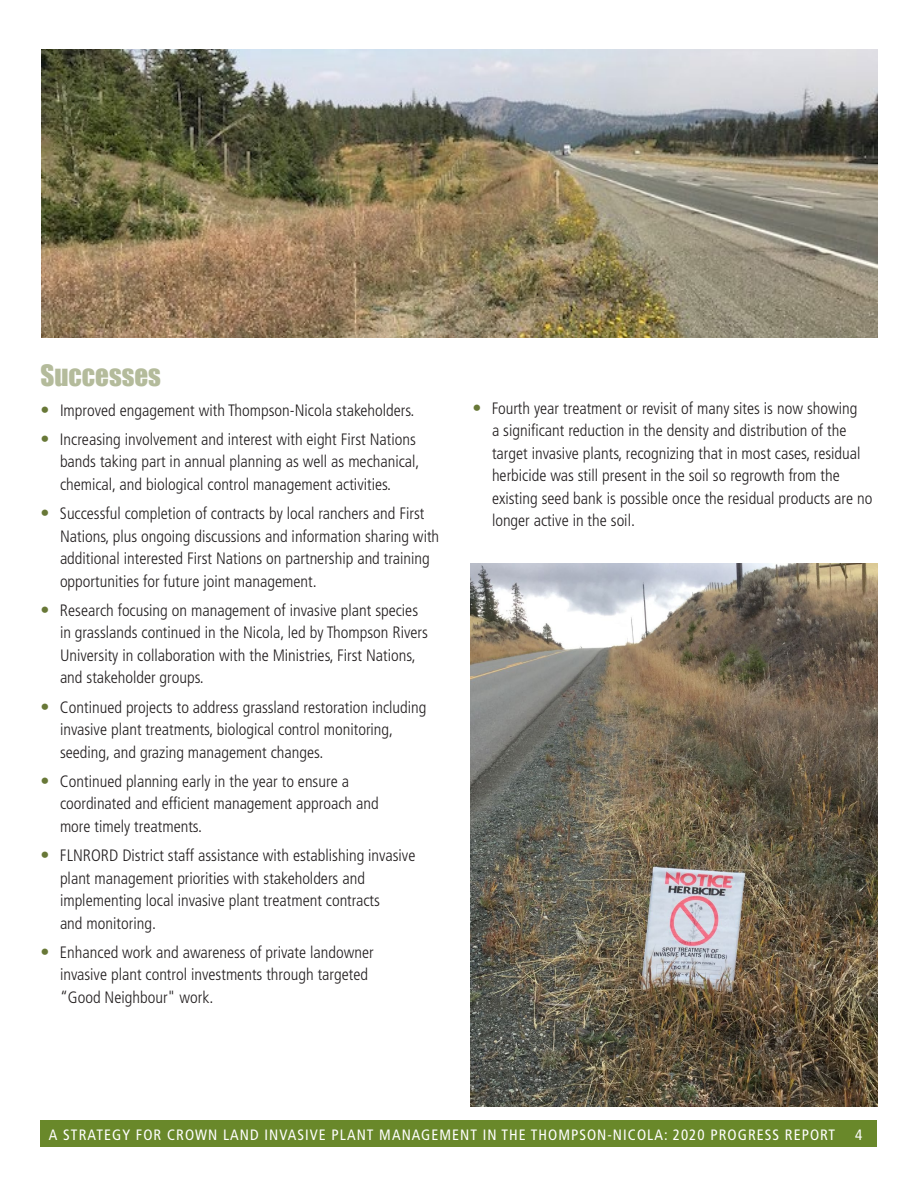
<style>
.page{position:relative;width:918px;height:1188px;background:#fff}
.page>*{position:absolute;margin:0;border:0;box-sizing:border-box;transform-origin:0 0}
.Subheads{font:27px "Impact";color:#b4bb9b}
.Bullets{font:300 condensed 16.5px/22.5px "Frutiger";color:#231f20}
.t1{font:condensed 15px "Frutiger";letter-spacing:.07em;color:#fff}
.s1{font-weight:700;font-size:18px;color:#687837}
</style>
<div class="page">
<div style="left:40px;top:1120px;width:838px;height:28px;background:#69882a"></div>
<img style="left:41px;top:50px;width:837px;height:288px">
<img style="left:471px;top:564px;width:407px;height:543px">
<p class="Subheads" style="left:40px;top:355px;width:122px">SUCCESSES</p>
<p class="Bullets" style="left:40px;top:399px;width:376px"><span class="s1">•</span> Improved engagement with Thompson-Nicola stakeholders.</p>
<p class="Bullets" style="left:60px;top:428px;width:361px;text-indent:-20px"><span class="s1">•</span> Increasing involvement and interest with eight First Nations bands taking part in annual planning as well as mechanical, chemical, and biological control management activities.</p>
<p class="Bullets" style="left:60px;top:502px;width:381px;text-indent:-20px"><span class="s1">•</span> Successful completion of contracts by local ranchers and First Nations, plus ongoing discussions and information sharing with additional interested First Nations on partnership and training opportunities for future joint management.</p>
<p class="Bullets" style="left:60px;top:599px;width:369px;text-indent:-20px"><span class="s1">•</span> Research focusing on management of invasive plant species in grasslands continued in the Nicola, led by Thompson Rivers University in collaboration with the Ministries, First Nations, and stakeholder groups.</p>
<p class="Bullets" style="left:60px;top:696px;width:368px;text-indent:-20px"><span class="s1">•</span> Continued projects to address grassland restoration including invasive plant treatments, biological control monitoring, seeding, and grazing management changes.</p>
<p class="Bullets" style="left:60px;top:770px;width:320px;text-indent:-20px"><span class="s1">•</span> Continued planning early in the year to ensure a coordinated and efficient management approach and more timely treatments.</p>
<p class="Bullets" style="left:60px;top:844px;width:357px;text-indent:-20px"><span class="s1">•</span> FLNRORD District staff assistance with establishing invasive plant management priorities with stakeholders and implementing local invasive plant treatment contracts<br>and monitoring.</p>
<p class="Bullets" style="left:60px;top:941px;width:315px;text-indent:-20px"><span class="s1">•</span> Enhanced work and awareness of private landowner invasive plant control investments through targeted “Good Neighbour" work.</p>
<p class="Bullets" style="left:492px;top:397px;width:382px;text-indent:-20px"><span class="s1">•</span> Fourth year treatment or revisit of many sites is now showing<br>a significant reduction in the density and distribution of the target invasive plants, recognizing that in most cases, residual herbicide was still present in the soil so regrowth from the existing seed bank is possible once the residual products are no longer active in the soil.</p>
<p class="t1" style="left:49px;top:1126px;width:788px">A STRATEGY FOR CROWN LAND INVASIVE PLANT MANAGEMENT IN THE THOMPSON-NICOLA: 2020 PROGRESS REPORT</p>
<p class="t1" style="left:855px;top:1126px;width:9px">4</p>
</div>
